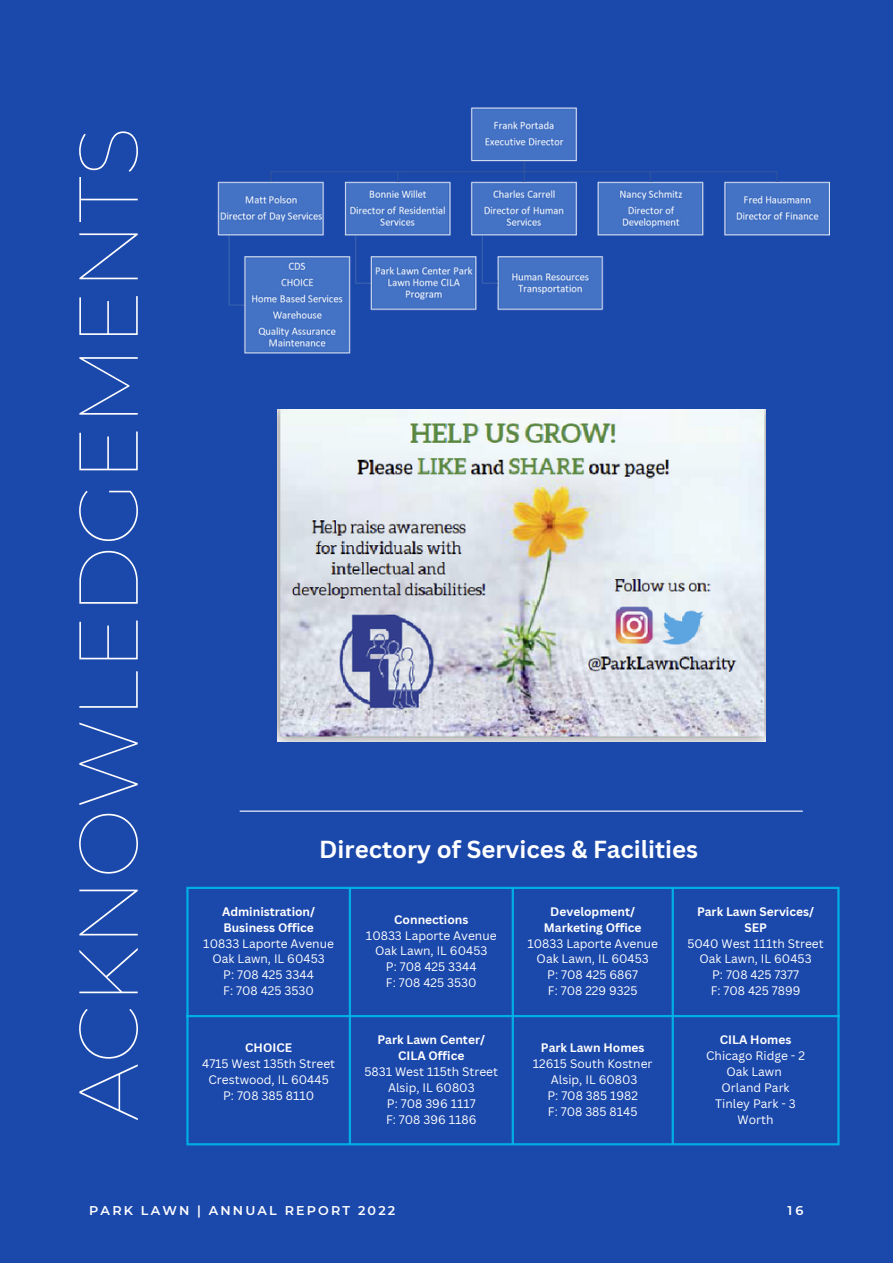
<style>
.page{position:relative;width:893px;height:1264px;background:#fff}
.page>*{position:absolute;margin:0;border:0;box-sizing:border-box;transform-origin:0 0}
.t1{font:100 83.25px "Montserrat";color:#fff}
.t2{font:700 24px "Canva Sans";color:#fff}
.t3{font:600 12.75px "Montserrat";letter-spacing:.17em;color:#fff}
.t4{font:12px "Canva Sans";color:#fff}
.t5{font:700 12px "Canva Sans";color:#fff}
</style>
<div class="page">
<div style="left:0;top:0;width:892px;height:1262px;background:#1b48ab"></div>
<hr style="left:240px;top:810px;width:562px;height:1px;background:#fff">
<img style="left:277px;top:436px;width:488px;height:306px">
<img style="left:217px;top:107px;width:612px;height:329px">
<hr style="left:186px;top:889px;width:2px;height:254px;background:#00ade5">
<hr style="left:349px;top:889px;width:2px;height:254px;background:#00ade5">
<hr style="left:511px;top:889px;width:3px;height:254px;background:#00ade5">
<hr style="left:671px;top:889px;width:2px;height:254px;background:#00ade5">
<hr style="left:837px;top:889px;width:2px;height:254px;background:#00ade5">
<hr style="left:186px;top:886px;width:653px;height:3px;background:#00ade5">
<hr style="left:186px;top:1014px;width:653px;height:3px;background:#00ade5">
<hr style="left:186px;top:1143px;width:653px;height:2px;background:#00ade5">
<p class="t1" style="left:57px;top:1120px;width:995px;rotate:-90deg">ACKNOWLEDGEMENTS</p>
<p class="t2" style="left:319px;top:832px;width:380px">Directory of Services &amp; Facilities</p>
<p class="t5" style="left:222px;top:902px;width:95px">Administration/</p>
<p class="t5" style="left:223px;top:918px;width:92px">Business Office</p>
<p class="t4" style="left:203px;top:934px;width:132px">10833 Laporte Avenue</p>
<p class="t4" style="left:212px;top:950px;width:114px">Oak Lawn, IL 60453</p>
<p class="t4" style="left:223px;top:966px;width:92px">P: 708 425 3344</p>
<p class="t4" style="left:223px;top:982px;width:92px">F: 708 425 3530</p>
<p class="t5" style="left:245px;top:1038px;width:48px">CHOICE</p>
<p class="t4" style="left:202px;top:1054px;width:135px">4715 West 135th Street</p>
<p class="t4" style="left:208px;top:1070px;width:122px">Crestwood, IL 60445</p>
<p class="t4" style="left:223px;top:1086px;width:93px">P: 708 385 8110</p>
<p class="t5" style="left:394px;top:910px;width:76px">Connections</p>
<p class="t4" style="left:366px;top:926px;width:132px">10833 Laporte Avenue</p>
<p class="t4" style="left:375px;top:942px;width:114px">Oak Lawn, IL 60453</p>
<p class="t4" style="left:386px;top:958px;width:92px">P: 708 425 3344</p>
<p class="t4" style="left:386px;top:974px;width:92px">F: 708 425 3530</p>
<p class="t5" style="left:377px;top:1030px;width:109px">Park Lawn Center/</p>
<p class="t5" style="left:398px;top:1046px;width:68px">CILA Office</p>
<p class="t4" style="left:364px;top:1062px;width:135px">5831 West 115th Street</p>
<p class="t4" style="left:388px;top:1078px;width:88px">Alsip, IL 60803</p>
<p class="t4" style="left:387px;top:1094px;width:90px">P: 708 396 1117</p>
<p class="t4" style="left:386px;top:1110px;width:92px">F: 708 396 1186</p>
<p class="t5" style="left:550px;top:902px;width:86px">Development/</p>
<p class="t5" style="left:544px;top:918px;width:99px">Marketing Office</p>
<p class="t4" style="left:527px;top:934px;width:132px">10833 Laporte Avenue</p>
<p class="t4" style="left:536px;top:950px;width:114px">Oak Lawn, IL 60453</p>
<p class="t4" style="left:547px;top:966px;width:92px">P: 708 425 6867</p>
<p class="t4" style="left:548px;top:982px;width:91px">F: 708 229 9325</p>
<p class="t5" style="left:541px;top:1038px;width:105px">Park Lawn Homes</p>
<p class="t4" style="left:533px;top:1054px;width:121px">12615 South Kostner</p>
<p class="t4" style="left:551px;top:1070px;width:88px">Alsip, IL 60803</p>
<p class="t4" style="left:547px;top:1086px;width:92px">P: 708 385 1982</p>
<p class="t4" style="left:548px;top:1102px;width:91px">F: 708 385 8145</p>
<p class="t5" style="left:697px;top:902px;width:118px">Park Lawn Services/</p>
<p class="t5" style="left:744px;top:918px;width:24px">SEP</p>
<p class="t4" style="left:687px;top:934px;width:138px">5040 West 111th Street</p>
<p class="t4" style="left:699px;top:950px;width:114px">Oak Lawn, IL 60453</p>
<p class="t4" style="left:712px;top:966px;width:88px">P: 708 425 7377</p>
<p class="t4" style="left:710px;top:982px;width:91px">F: 708 425 7899</p>
<p class="t5" style="left:719px;top:1030px;width:73px">CILA Homes</p>
<p class="t4" style="left:706px;top:1046px;width:100px">Chicago Ridge - 2</p>
<p class="t4" style="left:726px;top:1062px;width:57px">Oak Lawn</p>
<p class="t4" style="left:721px;top:1078px;width:70px">Orland Park</p>
<p class="t4" style="left:715px;top:1094px;width:82px">Tinley Park - 3</p>
<p class="t4" style="left:737px;top:1110px;width:37px">Worth</p>
<p class="t3" style="left:89px;top:1202px;width:307px">PARK LAWN | ANNUAL REPORT 2022</p>
<p class="t3" style="left:787px;top:1202px;width:17px">16</p>
</div>
